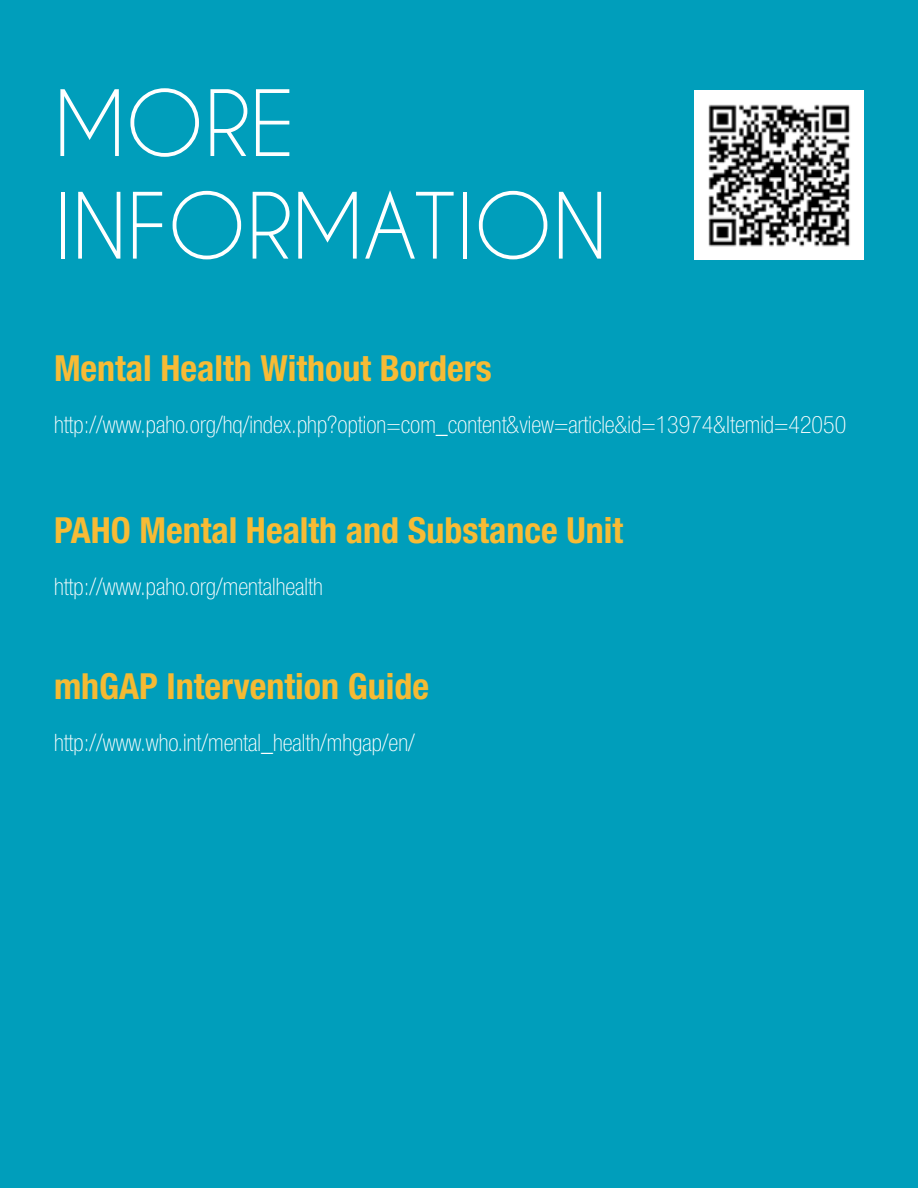
<style>
.page{position:relative;width:918px;height:1188px;background:#009ebb}
.page>*{position:absolute;margin:0;border:0;box-sizing:border-box;transform-origin:0 0}
.t1{font:85.5px/102.6px "Caviar Dreams";color:#fff}
.t2{font:700 condensed 36px "Helvetica Neue LT Std";color:#f7bb35}
.t3{font:700 condensed 36px "Helvetica Neue LT Std";color:#f5ba33}
.t4{font:100 condensed 24px "Helvetica Neue LT Std";color:#fff}
</style>
<div class="page">
<img style="left:695px;top:90px;width:169px;height:169px">
<h1 class="t1" style="left:54px;top:71px;width:555px">MORE<br>INFORMATION</h1>
<h2 class="t2" style="left:54px;top:346px;width:439px">Mental Health Without Borders</h2>
<p class="t4" style="left:54px;top:411px;width:794px">http://www.paho.org/hq/index.php?option=com_content&amp;view=article&amp;id=13974&amp;Itemid=42050</p>
<h2 class="t2" style="left:54px;top:508px;width:571px">PAHO Mental Health and Substance Unit</h2>
<p class="t4" style="left:54px;top:574px;width:270px">http://www.paho.org/mentalhealth</p>
<h2 class="t3" style="left:54px;top:664px;width:377px">mhGAP Intervention Guide</h2>
<p class="t4" style="left:54px;top:729px;width:362px">http://www.who.int/mental_health/mhgap/en/</p>
</div>
